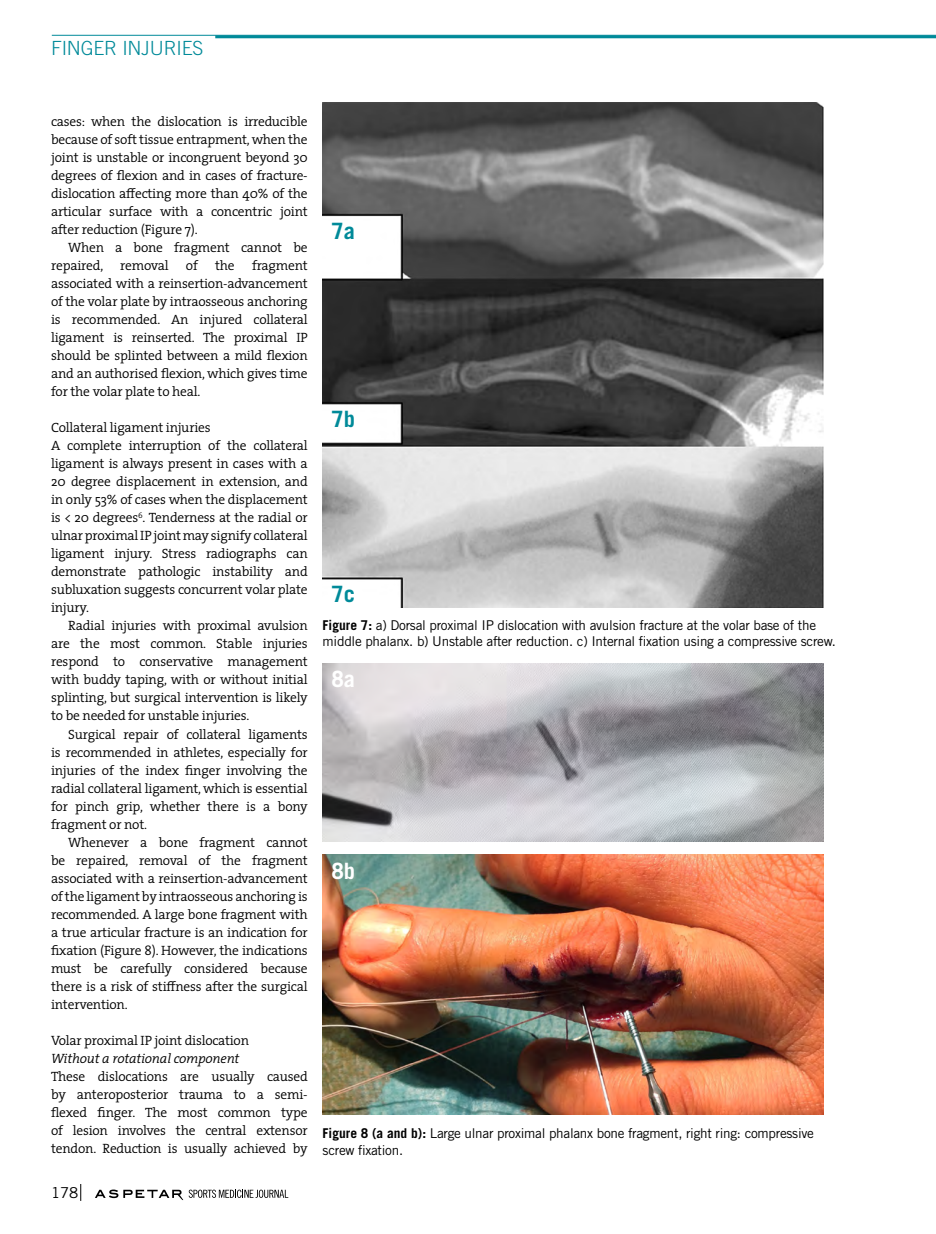
<style>
.page{position:relative;width:936px;height:1234px;background:#fff}
.page>*{position:absolute;margin:0;border:0;box-sizing:border-box;transform-origin:0 0}
.t1{font:700 22.5px "Trade Gothic LT Std";color:#008a99}
.t2{font:700 22.5px "Trade Gothic LT Std";color:#fff}
.t3{font:300 19.5px "Trade Gothic LT Std";letter-spacing:-.01em;color:#008a99}
.t4{font:15px "Trade Gothic LT Std";color:#000}
.t5{font:300 13.5px/18px "The Serif";letter-spacing:-.015em;color:#000;text-align:justify}
.t6{font:13.5px/16.5px "Trade Gothic LT Std";letter-spacing:-.02em;color:#000}
.t7{font:italic 300 13.5px "The Serif";letter-spacing:-.015em;color:#000}
.s1{font-weight:700}
</style>
<div class="page">
<svg style="left:80px;top:1184px;width:1px;height:16px"></svg>
<svg style="left:189px;top:1189px;width:97px;height:8px"></svg>
<svg style="left:95px;top:1189px;width:88px;height:10px"></svg>
<hr style="left:52px;top:35px;width:883px;height:1px;background:#008a99">
<hr style="left:215px;top:35px;width:720px;height:3px;background:#008a99">
<img style="left:322px;top:102px;width:501px;height:505px">
<img style="left:322px;top:663px;width:501px;height:178px">
<img style="left:322px;top:854px;width:501px;height:260px">
<h2 class="t3" style="left:51px;top:37px;width:154px">FINGER INJURIES</h2>
<p class="t5" style="left:51px;top:112px;width:258px">cases: when the dislocation is irreducible because of soft tissue entrapment, when the joint is unstable or incongruent beyond 30 degrees of flexion and in cases of fracture&shy;dislocation affecting more than 40% of the articular surface with a concentric joint after reduction (Figure 7).</p>
<p class="t5" style="left:51px;top:238px;width:258px;text-indent:17px">When a bone fragment cannot be repaired, removal</p>
<p class="t5" style="left:51px;top:256px;width:258px;text-indent:201px">fragment associated with a reinsertion-advancement of the volar plate by intraosseous anchoring is recommended. An injured collateral ligament is reinserted. The proximal IP should be splinted between a mild flexion and an authorised flexion, which gives time for the volar plate to heal.</p>
<p class="t5" style="left:51px;top:418px;width:258px;text-align:left">Collateral ligament injuries<br>A complete interruption of the collateral ligament is always present in cases with a 20 degree displacement in extension, and in only 53% of cases when the displacement is &lt; 20 degrees<sup>6</sup>. Tenderness at the radial or ulnar proximal IP joint may signify collateral ligament injury. Stress radiographs can demonstrate pathologic instability and subluxation suggests concurrent volar plate injury.</p>
<p class="t5" style="left:51px;top:616px;width:258px;text-indent:17px">Radial injuries with proximal avulsion are the most common. Stable injuries respond to conservative management with buddy taping, with or without initial splinting, but surgical intervention is likely to be needed for unstable injuries.</p>
<p class="t5" style="left:51px;top:724px;width:258px;text-indent:17px">Surgical repair of collateral ligaments is recommended in athletes, especially for injuries of the index finger involving the radial collateral ligament, which is essential for pinch grip, whether there is a bony fragment or not.</p>
<p class="t5" style="left:51px;top:832px;width:258px;text-indent:17px">Whenever a bone fragment cannot be repaired, removal of the fragment associated with a reinsertion-advancement of the ligament by intraosseous anchoring is recommended. A large bone fragment with a true articular fracture is an indication for fixation (Figure 8). However, the indications must be carefully considered because there is a risk of stiffness after the surgical intervention.</p>
<p class="t5" style="left:51px;top:1030px;width:199px">Volar proximal IP joint dislocation</p>
<p class="t7" style="left:51px;top:1046px;width:190px">Without a rotational component</p>
<p class="t5" style="left:51px;top:1066px;width:258px">These dislocations are usually caused by anteroposterior trauma to a semi&shy;flexed finger. The most common type of lesion involves the central extensor tendon. Reduction is usually achieved by</p>
<p class="t5" style="left:186px;top:256px;width:13px">of</p>
<p class="t5" style="left:215px;top:256px;width:21px">the</p>
<p class="t4" style="left:51px;top:1183px;width:29px">178</p>
<h1 class="t1" style="left:331px;top:217px;width:25px">7a</h1>
<h1 class="t1" style="left:331px;top:405px;width:25px">7b</h1>
<h1 class="t1" style="left:331px;top:580px;width:25px">7c</h1>
<p class="t6" style="left:322px;top:616px;width:514px"><span class="s1">Figure 7:</span> a) Dorsal proximal IP dislocation with avulsion fracture at the volar base of the middle phalanx. b) Unstable after reduction. c) Internal fixation using a compressive screw.</p>
<h1 class="t2" style="left:331px;top:665px;width:25px">8a</h1>
<h1 class="t2" style="left:331px;top:856px;width:25px">8b</h1>
<p class="t6" style="left:322px;top:1124px;width:493px"><span class="s1">Figure 8 (a and b):</span> Large ulnar proximal phalanx bone fragment, right ring: compressive screw fixation.</p>
</div>
